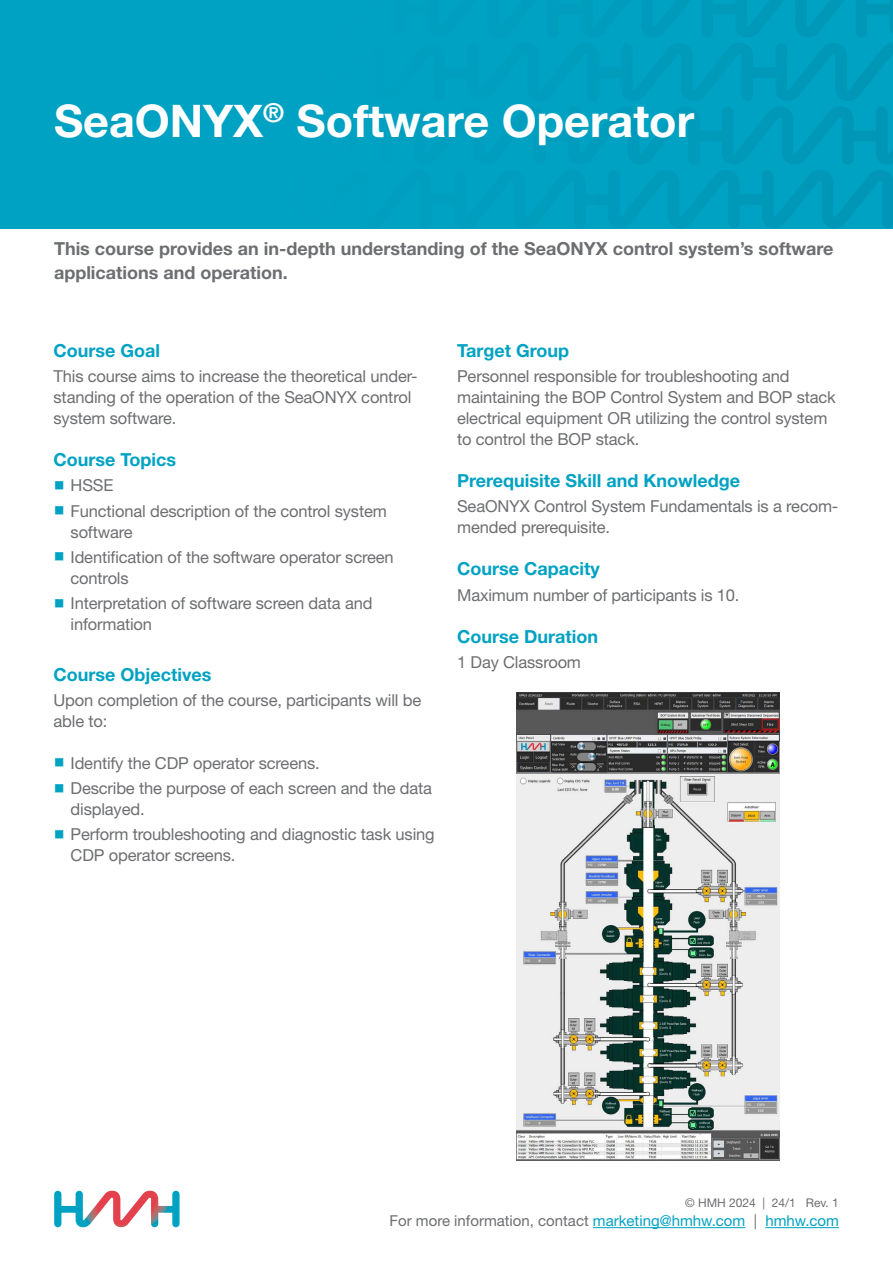
<style>
.page{position:relative;width:893px;height:1263px;background:#fff}
.page>*{position:absolute;margin:0;border:0;box-sizing:border-box;transform-origin:0 0}
.t1{font:700 45px "Helvetica Neue LT Pro";color:#fff}
.t2{font:700 18px "Helvetica Neue LT Pro";color:#00a2c3}
.t3{font:700 18px/24px "Helvetica Neue LT Pro";color:#6d6e71}
.t4{font:16.5px/21px "Helvetica Neue LT Pro";letter-spacing:-.01em;color:#6d6e71}
.t5{font:15px "Helvetica Neue LT Pro";color:#6d6e71}
.t6{font:12px "Helvetica Neue LT Pro";color:#6d6e71}
.s1{color:#00a2c3}
</style>
<div class="page">
<div style="left:0;top:0;width:893px;height:228px;background:#00a2c3"></div>
<svg style="left:823px;top:0;width:70px;height:37px"></svg>
<svg style="left:809px;top:43px;width:84px;height:58px"></svg>
<svg style="left:789px;top:107px;width:104px;height:57px"></svg>
<svg style="left:773px;top:170px;width:120px;height:58px"></svg>
<svg style="left:54px;top:1191px;width:126px;height:36px"></svg>
<hr style="left:593px;top:1227px;width:152px;height:1px;background:#00a2c3">
<hr style="left:765px;top:1227px;width:74px;height:1px;background:#00a2c3">
<img style="left:516px;top:692px;width:264px;height:468px">
<h1 class="t1" style="left:54px;top:93px;width:642px">SeaONYX<sup>®</sup> Software Operator</h1>
<p class="t3" style="left:54px;top:236px;width:781px">This course provides an in-depth understanding of the SeaONYX control system’s software applications and operation.</p>
<p class="t2" style="left:54px;top:339px;width:108px">Course Goal</p>
<p class="t4" style="left:54px;top:365px;width:366px">This course aims to increase the theoretical under&shy;standing of the operation of the SeaONYX control system software.</p>
<p class="t2" style="left:54px;top:449px;width:124px">Course Topics</p>
<p class="t4" style="left:54px;top:475px;width:61px"><span class="s1">○</span> HSSE</p>
<p class="t4" style="left:71px;top:500px;width:318px;text-indent:-17px"><span class="s1">○</span> Functional description of the control system software</p>
<p class="t4" style="left:71px;top:546px;width:325px;text-indent:-17px"><span class="s1">○</span> Identification of the software operator screen controls</p>
<p class="t4" style="left:71px;top:592px;width:303px;text-indent:-17px"><span class="s1">○</span> Interpretation of software screen data and information</p>
<p class="t2" style="left:54px;top:663px;width:160px">Course Objectives</p>
<p class="t4" style="left:54px;top:689px;width:369px">Upon completion of the course, participants will be able to:</p>
<p class="t4" style="left:54px;top:752px;width:268px"><span class="s1">○</span> Identify the CDP operator screens.</p>
<p class="t4" style="left:71px;top:777px;width:363px;text-indent:-17px"><span class="s1">○</span> Describe the purpose of each screen and the data displayed.</p>
<p class="t4" style="left:71px;top:824px;width:366px;text-indent:-17px"><span class="s1">○</span> Perform troubleshooting and diagnostic task using<br>CDP operator screens.</p>
<p class="t2" style="left:457px;top:339px;width:114px">Target Group</p>
<p class="t4" style="left:457px;top:365px;width:380px">Personnel responsible for troubleshooting and maintaining the BOP Control System and BOP stack electrical equipment OR utilizing the control system to control the BOP stack.</p>
<p class="t2" style="left:457px;top:470px;width:284px">Prerequisite Skill and Knowledge</p>
<p class="t4" style="left:457px;top:496px;width:383px">SeaONYX Control System Fundamentals is a recom&shy;mended prerequisite.</p>
<p class="t2" style="left:457px;top:558px;width:144px">Course Capacity</p>
<p class="t4" style="left:457px;top:584px;width:284px">Maximum number of participants is 10.</p>
<p class="t2" style="left:457px;top:625px;width:143px">Course Duration</p>
<p class="t4" style="left:457px;top:651px;width:125px">1 Day Classroom</p>
<p class="t6" style="left:685px;top:1195px;width:155px">© HMH 2024 | 24/1 Rev. 1</p>
<p class="t5" style="left:390px;top:1211px;width:451px">For more information, contact <span class="s1">marketing@hmhw.com</span> | <span class="s1">hmhw.com</span></p>
</div>
